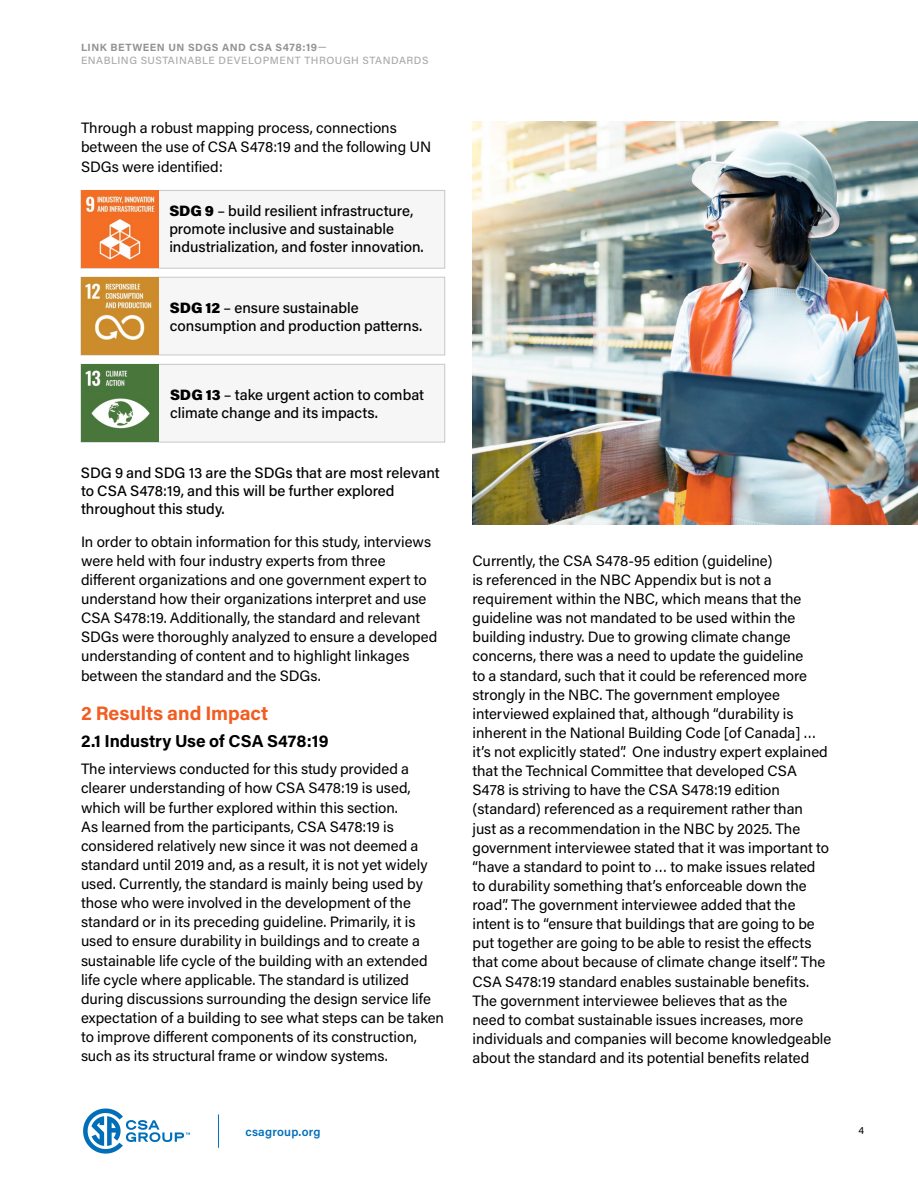
<style>
.page{position:relative;width:918px;height:1188px;background:#fff}
.page>*{position:absolute;margin:0;border:0;box-sizing:border-box;transform-origin:0 0}
.t1{font:700 19.5px "Acumin Pro";color:#f15d22}
.t2{font:700 17.25px "Acumin Pro";color:#000}
.Body_Copy_Justified{font:15px/19.2px "Acumin Pro";color:#000}
.Body_Copy_Justified-2{font:500 15px/18px "Acumin Pro";color:#000}
.t3{font:600 12px "Acumin Pro";letter-spacing:.02em;color:#006fb9}
.t4{font:500 10.5px/13.5px "Acumin Pro";letter-spacing:.05em;color:#aba9aa}
.t5{font:10.5px "Acumin Pro";color:#000}
.s1{font-weight:700;color:#949293}
.s2{font-weight:400;color:#949293}
.s3{font-weight:900}
.s4{font-weight:400}
</style>
<div class="page">
<hr style="left:218px;top:1114px;width:1px;height:34px;background:#006fb9">
<svg style="left:83px;top:1108px;width:107px;height:46px"></svg>
<div style="left:81px;top:190px;width:364px;height:79px;background:#f3f4f3;border:1px solid #b3b5b9"></div>
<div style="left:81px;top:277px;width:364px;height:78px;background:#f3f4f3;border:1px solid #b3b5b9"></div>
<div style="left:81px;top:364px;width:364px;height:78px;background:#f3f4f3;border:1px solid #b3b5b9"></div>
<img style="left:472px;top:122px;width:446px;height:403px">
<img style="left:81px;top:364px;width:77px;height:78px">
<img style="left:81px;top:190px;width:77px;height:78px">
<img style="left:81px;top:277px;width:77px;height:78px">
<p class="t4" style="left:81px;top:40px;width:349px"><span class="s1">LINK BETWEEN UN SDGS AND CSA S478:19</span><span class="s2">—<br></span>ENABLING SUSTAINABLE DEVELOPMENT THROUGH STANDARDS</p>
<p class="Body_Copy_Justified" style="left:81px;top:117px;width:352px">Through a robust mapping process, connections between the use of CSA S478:19 and the following UN<br>SDGs were identified:</p>
<p class="Body_Copy_Justified-2" style="left:169px;top:201px;width:256px"><span class="s3">SDG 9</span> <span class="s4">–</span> build resilient infrastructure, promote inclusive and sustainable industrialization, and foster innovation.</p>
<p class="Body_Copy_Justified-2" style="left:170px;top:298px;width:254px"><span class="s3">SDG 12</span> <span class="s4">–</span> ensure sustainable consumption and production patterns.</p>
<p class="Body_Copy_Justified-2" style="left:170px;top:385px;width:256px"><span class="s3">SDG 13</span> <span class="s4">–</span> take urgent action to combat climate change and its impacts.</p>
<p class="Body_Copy_Justified-2" style="left:81px;top:464px;width:360px">SDG 9 and SDG 13 are the SDGs that are most relevant to CSA S478:19, and this will be further explored throughout this study.</p>
<p class="Body_Copy_Justified" style="left:81px;top:531px;width:358px">In order to obtain information for this study, interviews were held with four industry experts from three different organizations and one government expert to understand how their organizations interpret and use CSA S478:19. Additionally, the standard and relevant SDGs were thoroughly analyzed to ensure a developed understanding of content and to highlight linkages between the standard and the SDGs.</p>
<h3 class="t1" style="left:81px;top:699px;width:189px">2 Results and Impact</h3>
<h4 class="t2" style="left:81px;top:729px;width:249px">2.1 Industry Use of CSA S478:19</h4>
<p class="Body_Copy_Justified" style="left:81px;top:759px;width:365px">The interviews conducted for this study provided a clearer understanding of how CSA S478:19 is used, which will be further explored within this section.<br>As learned from the participants, CSA S478:19 is considered relatively new since it was not deemed a standard until 2019 and, as a result, it is not yet widely used. Currently, the standard is mainly being used by those who were involved in the development of the standard or in its preceding guideline. Primarily, it is used to ensure durability in buildings and to create a sustainable life cycle of the building with an extended life cycle where applicable. The standard is utilized during discussions surrounding the design service life expectation of a building to see what steps can be taken to improve different components of its construction, such as its structural frame or window systems.</p>
<p class="Body_Copy_Justified" style="left:472px;top:550px;width:360px">Currently, the CSA S478-95 edition (guideline)<br>is referenced in the NBC Appendix but is not a requirement within the NBC, which means that the guideline was not mandated to be used within the building industry. Due to growing climate change concerns, there was a need to update the guideline<br>to a standard, such that it could be referenced more strongly in the NBC. The government employee interviewed explained that, although “durability is inherent in the National Building Code [of Canada] … it’s not explicitly stated”. One industry expert explained that the Technical Committee that developed CSA S478 is striving to have the CSA S478:19 edition (standard) referenced as a requirement rather than<br>just as a recommendation in the NBC by 2025. The government interviewee stated that it was important to “have a standard to point to … to make issues related to durability something that’s enforceable down the road”. The government interviewee added that the intent is to “ensure that buildings that are going to be put together are going to be able to resist the effects that come about because of climate change itself”. The CSA S478:19 standard enables sustainable benefits.<br>The government interviewee believes that as the<br>need to combat sustainable issues increases, more individuals and companies will become knowledgeable about the standard and its potential benefits related</p>
<p class="t3" style="left:245px;top:1124px;width:77px">csagroup.org</p>
<p class="t5" style="left:858px;top:1123px;width:7px">4</p>
</div>
